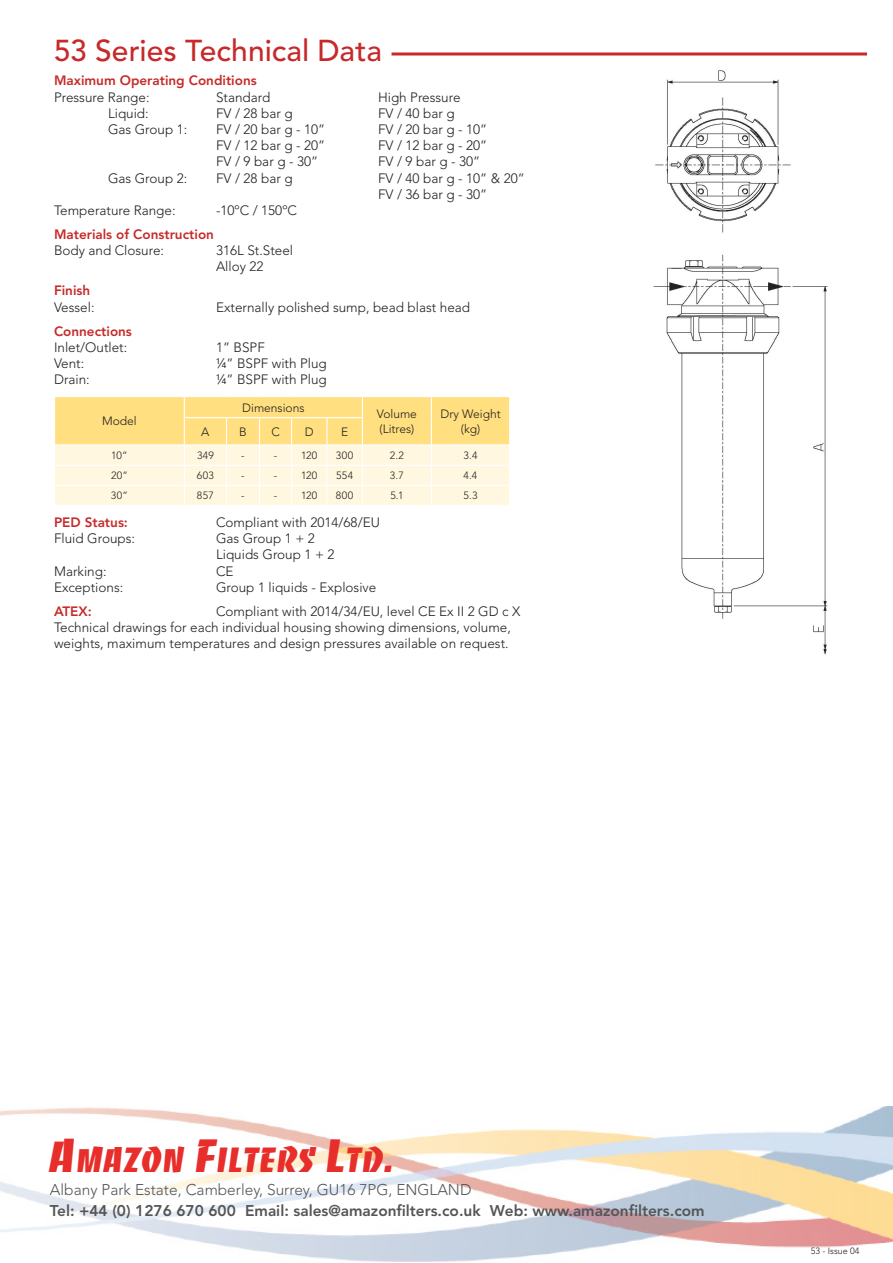
<style>
.page{position:relative;width:893px;height:1263px;background:#fff}
.page>*{position:absolute;margin:0;border:0;box-sizing:border-box;transform-origin:0 0}
.t1{font:34.05px "Banco";color:#e72e2a}
.t2{font:500 30px "Avenir LT Std";color:#c62a2a}
.t3{font:800 15.45px "Avenir LT Std";color:#545557}
.t4{font:300 15.45px "Avenir LT Std";color:#545557}
.t5{font:300 13.5px/16.2px "Avenir LT Std";color:#231f20}
.t6{font:800 13.5px "Avenir LT Std";color:#c62a2a}
.t7{font:300 12px/14.4px "Avenir LT Std";color:#231f20}
.t8{font:300 10.5px "Avenir LT Std";letter-spacing:.03em;color:#231f20}
.t9{font:300 9px "Avenir LT Std";color:#231f20}
.s1{font-size:45.3px}
</style>
<div class="page">
<img style="left:0;top:1106px;width:893px;height:156px">
<hr style="left:392px;top:53px;width:475px;height:3px;background:#c62a2a">
<svg style="left:54px;top:397px;width:456px;height:108px;background:#ffedb8"></svg>
<hr style="left:184px;top:444px;width:43px;height:1px;background:#fff">
<hr style="left:227px;top:444px;width:32px;height:1px;background:#fff">
<hr style="left:259px;top:444px;width:33px;height:1px;background:#fff">
<hr style="left:292px;top:444px;width:35px;height:1px;background:#fff">
<hr style="left:327px;top:444px;width:35px;height:1px;background:#fff">
<img style="left:653px;top:70px;width:175px;height:585px">
<p class="t2" style="left:54px;top:34px;width:329px">53 Series Technical Data</p>
<p class="t6" style="left:54px;top:73px;width:204px">Maximum Operating Conditions</p>
<p class="t5" style="left:54px;top:89px;width:97px">Pressure Range:</p>
<p class="t5" style="left:216px;top:89px;width:56px">Standard</p>
<p class="t5" style="left:378px;top:89px;width:84px">High Pressure</p>
<p class="t5" style="left:108px;top:105px;width:42px">Liquid:</p>
<p class="t5" style="left:216px;top:105px;width:78px">FV / 28 bar g</p>
<p class="t5" style="left:378px;top:105px;width:78px">FV / 40 bar g</p>
<p class="t5" style="left:108px;top:121px;width:81px">Gas Group 1:</p>
<p class="t5" style="left:216px;top:121px;width:111px">FV / 20 bar g - 10”</p>
<p class="t5" style="left:378px;top:121px;width:111px">FV / 20 bar g - 10”</p>
<p class="t5" style="left:216px;top:137px;width:111px">FV / 12 bar g - 20”</p>
<p class="t5" style="left:378px;top:137px;width:111px">FV / 12 bar g - 20”</p>
<p class="t5" style="left:216px;top:154px;width:104px">FV / 9 bar g - 30”</p>
<p class="t5" style="left:378px;top:154px;width:104px">FV / 9 bar g - 30”</p>
<p class="t5" style="left:108px;top:170px;width:81px">Gas Group 2:</p>
<p class="t5" style="left:216px;top:170px;width:78px">FV / 28 bar g</p>
<p class="t5" style="left:378px;top:170px;width:148px">FV / 40 bar g - 10” &amp; 20”</p>
<p class="t5" style="left:378px;top:186px;width:111px">FV / 36 bar g - 30”</p>
<p class="t5" style="left:54px;top:202px;width:123px">Temperature Range:</p>
<p class="t5" style="left:216px;top:202px;width:83px">-10ºC / 150ºC</p>
<p class="t6" style="left:54px;top:226px;width:161px">Materials of Construction</p>
<p class="t5" style="left:54px;top:242px;width:112px">Body and Closure:</p>
<p class="t5" style="left:216px;top:242px;width:79px">316L St.Steel</p>
<p class="t5" style="left:216px;top:259px;width:49px">Alloy 22</p>
<p class="t6" style="left:54px;top:283px;width:38px">Finish</p>
<p class="t5" style="left:54px;top:299px;width:42px">Vessel:</p>
<p class="t5" style="left:216px;top:299px;width:256px">Externally polished sump, bead blast head</p>
<p class="t6" style="left:54px;top:323px;width:79px">Connections</p>
<p class="t5" style="left:54px;top:339px;width:75px">Inlet/Outlet:</p>
<p class="t5" style="left:216px;top:339px;width:50px">1” BSPF</p>
<p class="t5" style="left:54px;top:355px;width:32px">Vent:</p>
<p class="t5" style="left:216px;top:355px;width:112px">¼” BSPF with Plug</p>
<p class="t5" style="left:54px;top:371px;width:37px">Drain:</p>
<p class="t5" style="left:216px;top:371px;width:112px">¼” BSPF with Plug</p>
<p class="t7" style="left:102px;top:414px;width:36px">Model</p>
<p class="t7" style="left:242px;top:400px;width:64px">Dimensions</p>
<p class="t7" style="left:377px;top:407px;width:42px">Volume (Litres)</p>
<p class="t7" style="left:440px;top:407px;width:62px">Dry Weight</p>
<p class="t7" style="left:201px;top:424px;width:10px">A</p>
<p class="t7" style="left:239px;top:424px;width:9px">B</p>
<p class="t7" style="left:271px;top:424px;width:10px">C</p>
<p class="t7" style="left:305px;top:424px;width:10px">D</p>
<p class="t7" style="left:341px;top:424px;width:9px">E</p>
<p class="t7" style="left:461px;top:421px;width:21px">(kg)</p>
<p class="t8" style="left:111px;top:449px;width:18px">10”</p>
<p class="t8" style="left:197px;top:449px;width:18px">349</p>
<p class="t8" style="left:241px;top:449px;width:5px">-</p>
<p class="t8" style="left:274px;top:449px;width:5px">-</p>
<p class="t8" style="left:301px;top:449px;width:18px">120</p>
<p class="t8" style="left:336px;top:449px;width:19px">300</p>
<p class="t8" style="left:390px;top:449px;width:16px">2.2</p>
<p class="t8" style="left:464px;top:449px;width:15px">3.4</p>
<p class="t8" style="left:111px;top:469px;width:18px">20”</p>
<p class="t8" style="left:197px;top:469px;width:19px">603</p>
<p class="t8" style="left:241px;top:469px;width:5px">-</p>
<p class="t8" style="left:274px;top:469px;width:5px">-</p>
<p class="t8" style="left:301px;top:469px;width:18px">120</p>
<p class="t8" style="left:336px;top:469px;width:19px">554</p>
<p class="t8" style="left:390px;top:469px;width:15px">3.7</p>
<p class="t8" style="left:464px;top:469px;width:15px">4.4</p>
<p class="t8" style="left:111px;top:489px;width:18px">30”</p>
<p class="t8" style="left:197px;top:489px;width:18px">857</p>
<p class="t8" style="left:241px;top:489px;width:5px">-</p>
<p class="t8" style="left:274px;top:489px;width:5px">-</p>
<p class="t8" style="left:301px;top:489px;width:18px">120</p>
<p class="t8" style="left:336px;top:489px;width:19px">800</p>
<p class="t8" style="left:390px;top:489px;width:15px">5.1</p>
<p class="t8" style="left:463px;top:489px;width:16px">5.3</p>
<p class="t6" style="left:54px;top:514px;width:75px">PED Status:</p>
<p class="t5" style="left:216px;top:514px;width:165px">Compliant with 2014/68/EU</p>
<p class="t5" style="left:54px;top:530px;width:83px">Fluid Groups:</p>
<p class="t5" style="left:216px;top:530px;width:100px">Gas Group 1 + 2</p>
<p class="t5" style="left:216px;top:547px;width:120px">Liquids Group 1 + 2</p>
<p class="t5" style="left:54px;top:563px;width:54px">Marking:</p>
<p class="t5" style="left:216px;top:563px;width:19px">CE</p>
<p class="t5" style="left:54px;top:579px;width:71px">Exceptions:</p>
<p class="t5" style="left:216px;top:579px;width:162px">Group 1 liquids - Explosive</p>
<p class="t6" style="left:54px;top:603px;width:39px">ATEX:</p>
<p class="t5" style="left:216px;top:603px;width:306px">Compliant with 2014/34/EU, level CE Ex II 2 GD c X</p>
<p class="t5" style="left:54px;top:619px;width:458px">Technical drawings for each individual housing showing dimensions, volume, weights, maximum temperatures and design pressures available on request.</p>
<p class="t1" style="left:50px;top:1137px;width:346px"><span class="s1">A</span>MAZON <span class="s1">F</span>ILTERS <span class="s1">L</span>TD.</p>
<p class="t4" style="left:50px;top:1181px;width:423px">Albany Park Estate, Camberley, Surrey, GU16 7PG, ENGLAND</p>
<p class="t3" style="left:50px;top:1201px;width:656px">Tel: +44 (0) 1276 670 600 Email: sales@amazonfilters.co.uk Web: www.amazonfilters.com</p>
<p class="t9" style="left:811px;top:1245px;width:50px">53 - Issue 04</p>
</div>
